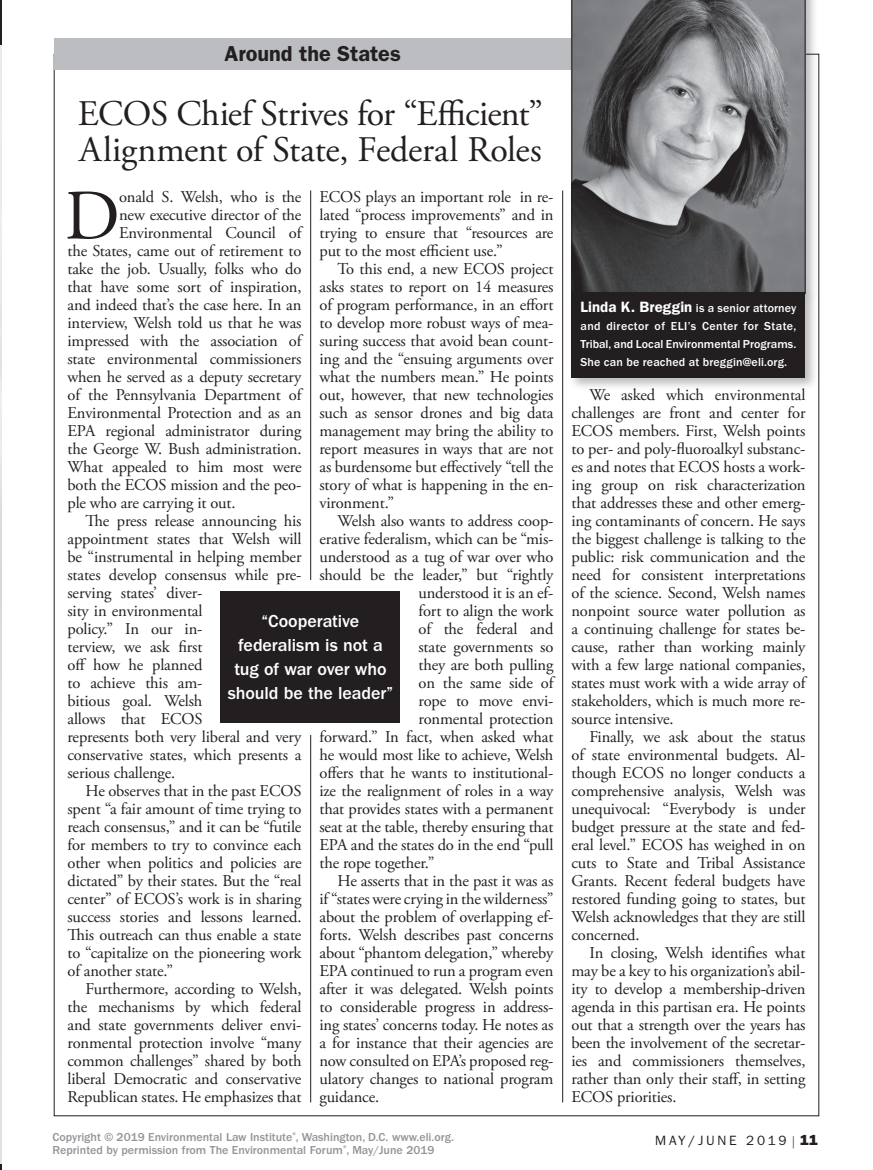
<style>
.page{position:relative;width:873px;height:1170px;background:#fff}
.page>*{position:absolute;margin:0;border:0;box-sizing:border-box;transform-origin:0 0}
.Body_text_3-line_dro{font:70.8px "Adobe Garamond Pro";color:#231f20}
.Column_head{font:36px/36px "Adobe Garamond Pro";letter-spacing:-.015em;color:#231f20}
.Column_rubric{font:600 21.75px "ITC Franklin Gothic Std";color:#231f20}
.Column_pullquote{font:500 18px/24px "ITC Franklin Gothic Std";letter-spacing:-.005em;color:#fff;text-align:center}
.Body_Text{font:16.5px/18px "Adobe Garamond Pro";letter-spacing:-.03em;color:#231f20;text-align:justify}
.Body_text_3-line_dro-2{font:16.5px "Adobe Garamond Pro";letter-spacing:-.02em;color:#231f20}
.t1{font:13.5px "ITC Franklin Gothic Std";letter-spacing:.2em;color:#231f20}
.Front_bio{font:500 12px/18px "ITC Franklin Gothic Std";letter-spacing:.01em;color:#fff;text-align:justify}
.t2{font:500 12px "ITC Franklin Gothic Std";color:#939598}
.s1{font-weight:600;font-size:15px}
.s2{font-family:"Garamond"}
.s3{font-family:"ITC Franklin Gothic Std Hvy";font-size:15px}
</style>
<div class="page">
<hr style="left:310px;top:190px;width:1px;height:912px;background:#231f20">
<hr style="left:562px;top:190px;width:1px;height:912px;background:#231f20">
<div style="left:297px;top:580px;width:27px;height:155px;background:#fff"></div>
<img style="left:0;top:44px;width:2px;height:1121px">
<hr style="left:0;top:0;width:2px;height:44px;background:#231f20">
<div style="left:54px;top:38px;width:518px;height:32px;background:#bcbdc0"></div>
<div style="left:568px;top:0;width:250px;height:307px;background:#231f20;opacity:.3"></div>
<svg style="left:572px;top:0;width:234px;height:289px;background:#717274"></svg>
<div style="left:220px;top:591px;width:180px;height:132px;background:#231f20"></div>
<div style="left:568px;top:289px;width:250px;height:102px;background:#231f20;opacity:.3"></div>
<div style="left:572px;top:292px;width:234px;height:86px;background:#231f20"></div>
<p class="Column_rubric" style="left:225px;top:41px;width:178px">Around the States</p>
<p class="Column_head" style="left:78px;top:97px;width:467px">ECOS Chief Strives for “Efficient”<br>Alignment of State, Federal Roles</p>
<p class="Body_text_3-line_dro" style="left:65px;top:174px;width:57px">D</p>
<p class="Body_text_3-line_dro-2" style="left:119px;top:187px;width:184px">onald S. Welsh, who is the</p>
<p class="Body_Text" style="left:320px;top:189px;width:236px">ECOS plays an important role in re&shy;lated “process improvements” and in trying to ensure that “resources are put to the most efficient use.”</p>
<p class="Body_Text" style="left:320px;top:261px;width:236px;text-indent:18px">To this end, a new ECOS project asks states to report on 14 measures of program performance, in an effort to develop more robust ways of mea&shy;suring success that avoid bean count&shy;ing and the “ensuing arguments over what the numbers mean.” He points out, however, that new technologies such as sensor drones and big data management may bring the ability to report measures in ways that are not as burdensome but effectively “tell the story of what is happening in the en&shy;vironment.”</p>
<p class="Body_Text" style="left:338px;top:513px;width:218px">Welsh also wants to address coop-</p>
<p class="Body_Text" style="left:320px;top:531px;width:236px">erative federalism, which can be “mis-</p>
<p class="Body_Text" style="left:320px;top:549px;width:235px">understood as a tug of war over who</p>
<p class="Body_Text" style="left:320px;top:567px;width:236px">should be the leader,” but “rightly</p>
<p class="Body_Text" style="left:418px;top:585px;width:137px">understood it is an ef-</p>
<p class="Body_Text" style="left:418px;top:603px;width:137px">fort to align the work</p>
<p class="Body_Text" style="left:418px;top:621px;width:137px">of the federal and</p>
<p class="Body_Text" style="left:418px;top:639px;width:136px">state governments so</p>
<p class="Body_Text" style="left:418px;top:657px;width:137px">they are both pulling</p>
<p class="Body_Text" style="left:418px;top:675px;width:138px">on the same side of</p>
<p class="Body_Text" style="left:418px;top:693px;width:137px">rope to move envi-</p>
<p class="Body_Text" style="left:418px;top:711px;width:137px">ronmental protection</p>
<p class="Body_Text" style="left:320px;top:729px;width:236px">forward.” In fact, when asked what</p>
<p class="Body_Text" style="left:320px;top:747px;width:235px">he would most like to achieve, Welsh</p>
<p class="Body_Text" style="left:320px;top:765px;width:236px">offers that he wants to institutional-</p>
<p class="Body_Text" style="left:320px;top:783px;width:235px">ize the realignment of roles in a way</p>
<p class="Body_Text" style="left:320px;top:801px;width:235px">that provides states with a permanent</p>
<p class="Body_Text" style="left:320px;top:819px;width:236px">seat at the table, thereby ensuring that</p>
<p class="Body_Text" style="left:320px;top:837px;width:236px">EPA and the states do in the end “pull</p>
<p class="Body_Text" style="left:320px;top:855px;width:117px">the rope together.”</p>
<p class="Body_Text" style="left:320px;top:873px;width:236px;text-indent:18px">He asserts that in the past it was as if “states were crying in the wilderness” about the problem of overlapping ef&shy;forts. Welsh describes past concerns about “phantom delegation,” whereby EPA continued to run a program even after it was delegated. Welsh points to considerable progress in address&shy;ing states’ concerns today. He notes as a for instance that their agencies are now consulted on EPA’s proposed reg&shy;ulatory changes to national program guidance.</p>
<p class="Body_text_3-line_dro-2" style="left:119px;top:205px;width:184px">new executive director of the</p>
<p class="Body_text_3-line_dro-2" style="left:119px;top:223px;width:186px">Environmental Council of</p>
<p class="Body_text_3-line_dro-2" style="left:68px;top:241px;width:236px">the States, came out of retirement to</p>
<p class="Body_text_3-line_dro-2" style="left:68px;top:259px;width:236px">take the job. Usually, folks who do</p>
<p class="Body_text_3-line_dro-2" style="left:68px;top:277px;width:236px">that have some sort of inspiration,</p>
<p class="Body_text_3-line_dro-2" style="left:68px;top:295px;width:235px">and indeed that’s the case here. In an</p>
<p class="Body_text_3-line_dro-2" style="left:68px;top:313px;width:236px">interview, Welsh told us that he was</p>
<p class="Body_text_3-line_dro-2" style="left:68px;top:331px;width:237px">impressed with the association of</p>
<p class="Body_text_3-line_dro-2" style="left:68px;top:349px;width:236px">state environmental commissioners</p>
<p class="Body_text_3-line_dro-2" style="left:68px;top:367px;width:235px">when he served as a deputy secretary</p>
<p class="Body_text_3-line_dro-2" style="left:68px;top:385px;width:237px">of the Pennsylvania Department of</p>
<p class="Body_text_3-line_dro-2" style="left:68px;top:403px;width:235px">Environmental Protection and as an</p>
<p class="Body_text_3-line_dro-2" style="left:68px;top:421px;width:236px">EPA regional administrator during</p>
<p class="Body_text_3-line_dro-2" style="left:68px;top:439px;width:235px">the George W. Bush administration.</p>
<p class="Body_text_3-line_dro-2" style="left:68px;top:457px;width:236px">What appealed to him most were</p>
<p class="Body_text_3-line_dro-2" style="left:68px;top:475px;width:236px">both the ECOS mission and the peo-</p>
<p class="Body_text_3-line_dro-2" style="left:68px;top:493px;width:170px">ple who are carrying it out.</p>
<p class="Body_Text" style="left:68px;top:513px;width:236px;text-align:left;text-indent:18px">The press release announcing his appointment states that Welsh will be “instrumental in helping member states develop consensus while pre&shy;serving states’ diver-<br>sity in environmental<br>policy.” In our in-<br>terview, we ask first<br>off how he planned<br>to achieve this am-<br>bitious goal. Welsh<br>allows that ECOS<br>represents both very liberal and very conservative states, which presents a serious challenge.</p>
<p class="Body_Text" style="left:68px;top:783px;width:236px;text-indent:18px">He observes that in the past ECOS spent “a fair amount of time trying to reach consensus,” and it can be “futile for members to try to convince each other when politics and policies are dictated” by their states. But the “real center” of ECOS’s work is in sharing success stories and lessons learned.<br>This outreach can thus enable a state to “capitalize on the pioneering work of another state.”</p>
<p class="Body_Text" style="left:68px;top:981px;width:236px;text-indent:18px">Furthermore, according to Welsh, the mechanisms by which federal and state governments deliver envi&shy;ronmental protection involve “many common challenges” shared by both liberal Democratic and conservative Republican states. He emphasizes that</p>
<p class="Column_pullquote" style="left:228px;top:609px;width:167px">“Cooperative federalism is not a tug of war over who should be the leader”</p>
<p class="Front_bio" style="left:580px;top:299px;width:218px"><span class="s1">Linda K. Breggin</span> is a senior attorney and director of ELI’s Center for State, Tribal, and Local Environmental Programs.<br>She can be reached at breggin@eli.org.</p>
<p class="Body_Text" style="left:572px;top:387px;width:237px;text-indent:18px">We asked which environmental challenges are front and center for ECOS members. First, Welsh points to per- and poly-fluoroalkyl substanc&shy;es and notes that ECOS hosts a work&shy;ing group on risk characterization that addresses these and other emerg&shy;ing contaminants of concern. He says the biggest challenge is talking to the public: risk communication and the need for consistent interpretations of the science. Second, Welsh names nonpoint source water pollution as a continuing challenge for states be&shy;cause, rather than working mainly with a few large national companies, states must work with a wide array of stakeholders, which is much more re&shy;source intensive.</p>
<p class="Body_Text" style="left:572px;top:729px;width:236px;text-indent:18px">Finally, we ask about the status of state environmental budgets. Al&shy;though ECOS no longer conducts a comprehensive analysis, Welsh was unequivocal: “Everybody is under budget pressure at the state and fed&shy;eral level.” ECOS has weighed in on cuts to State and Tribal Assistance Grants. Recent federal budgets have restored funding going to states, but Welsh acknowledges that they are still concerned.</p>
<p class="Body_Text" style="left:572px;top:945px;width:236px;text-indent:18px">In closing, Welsh identifies what may be a key to his organization’s abil&shy;ity to develop a membership-driven agenda in this partisan era. He points out that a strength over the years has been the involvement of the secretar&shy;ies and commissioners themselves, rather than only their staff, in setting ECOS priorities.</p>
<p class="t2" style="left:52px;top:1130px;width:403px">Copyright © 2019 Environmental Law Institute<sup>®</sup>, Washington, D.C. www.eli.org.</p>
<p class="t1" style="left:655px;top:1133px;width:164px">MAY/JUNE 2019 <span class="s2">|</span> <span class="s3">11</span></p>
<p class="t2" style="left:52px;top:1144px;width:384px">Reprinted by permission from The Environmental Forum<sup>®</sup>, May/June 2019</p>
</div>
